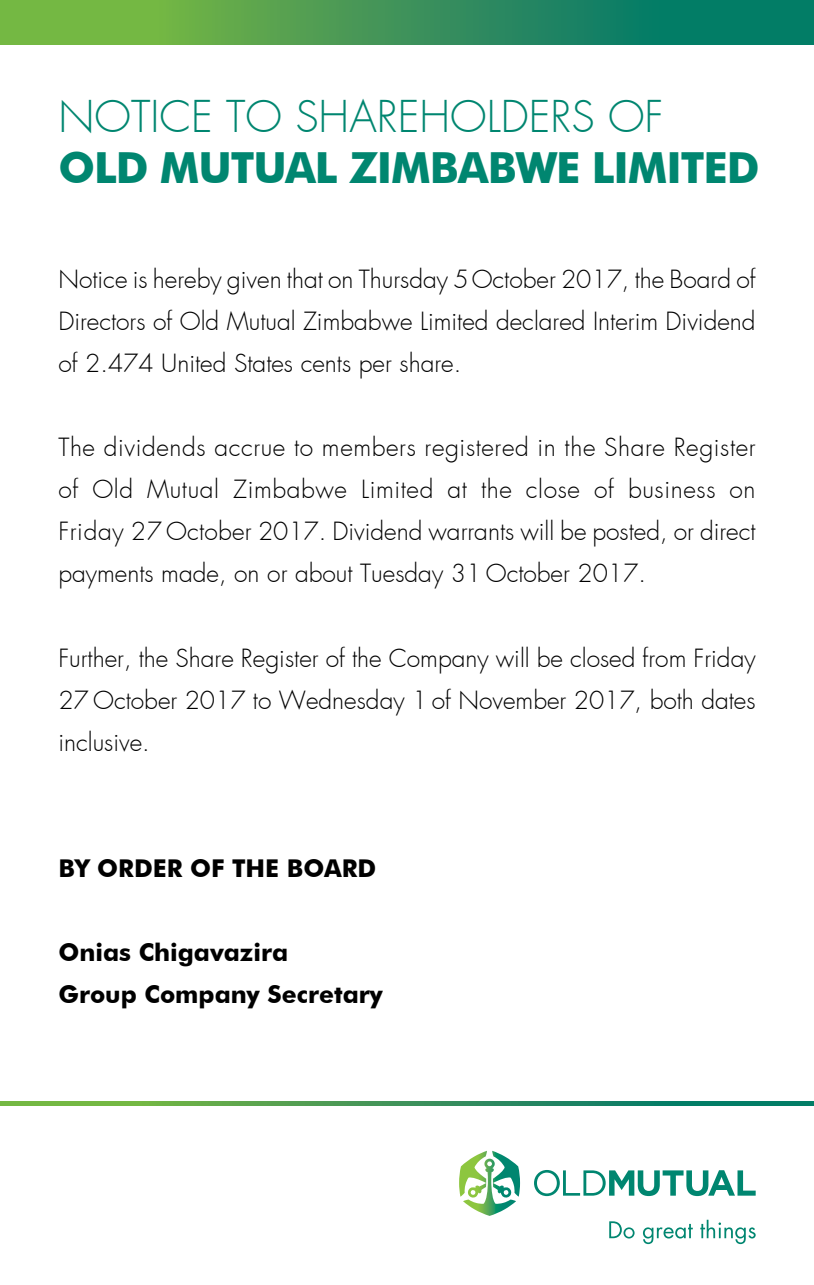
<style>
.page{position:relative;width:814px;height:1285px;background:#fff}
.page>*{position:absolute;margin:0;border:0;box-sizing:border-box;transform-origin:0 0}
.t1{font:700 42.88px "Futura BT";letter-spacing:-.025em;color:#008670}
.t2{font:300 42.88px "Futura";color:#008670}
.t3{font:300 24.5px/42px "Futura";color:#000;text-align:justify}
.t4{font:700 24.5px/42px "Futura BT";color:#000}
</style>
<div class="page">
<svg style="left:459px;top:1151px;width:61px;height:65px"></svg>
<svg style="left:534px;top:1170px;width:221px;height:26px"></svg>
<svg style="left:609px;top:1220px;width:146px;height:24px"></svg>
<div style="left:0;top:0;width:814px;height:44px;background:linear-gradient(to right,#86bd40,#00706e)"></div>
<svg style="left:0;top:1102px;width:814px;height:3px;background:#3c9657"></svg>
<h1 class="t2" style="left:58px;top:88px;width:606px">NOTICE TO SHAREHOLDERS OF</h1>
<h1 class="t1" style="left:58px;top:142px;width:702px">OLD MUTUAL ZIMBABWE LIMITED</h1>
<p class="t3" style="left:58px;top:259px;width:698px">Notice is hereby given that on Thursday 5October 2017, the Board of Directors of Old Mutual Zimbabwe Limited declared Interim Dividend of 2.474 United States cents per share.</p>
<p class="t3" style="left:58px;top:427px;width:698px">The dividends accrue to members registered in the Share Register of Old Mutual Zimbabwe Limited at the close of business on Friday 27 October 2017. Dividend warrants will be posted, or direct payments made, on or about Tuesday 31 October 2017.</p>
<p class="t3" style="left:58px;top:637px;width:698px">Further, the Share Register of the Company will be closed from Friday 27 October 2017 to Wednesday 1 of November 2017, both dates inclusive.</p>
<p class="t4" style="left:58px;top:847px;width:319px">BY ORDER OF THE BOARD</p>
<p class="t4" style="left:58px;top:931px;width:326px">Onias Chigavazira<br>Group Company Secretary</p>
</div>
